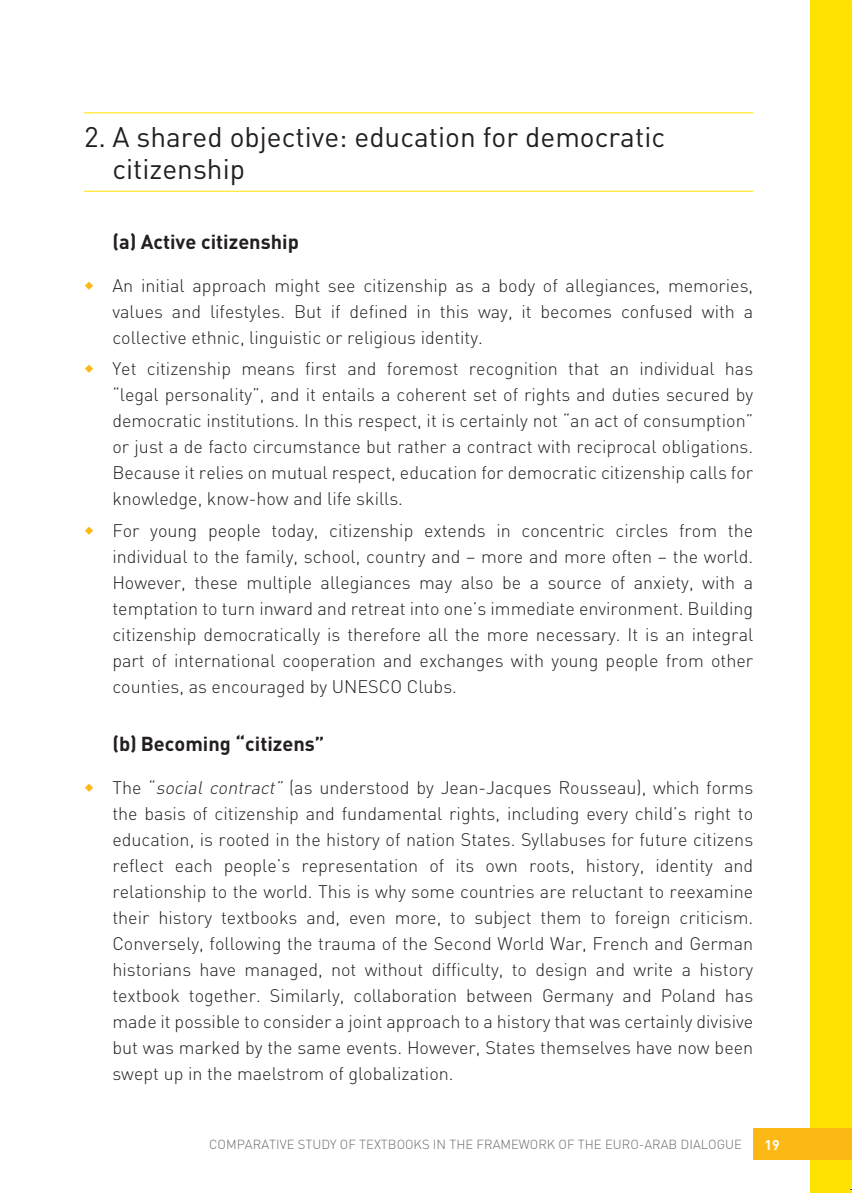
<style>
.page{position:relative;width:852px;height:1193px;background:#fff}
.page>*{position:absolute;margin:0;border:0;box-sizing:border-box;transform-origin:0 0}
.t1{font:28px/32px "DIN";color:#231f20}
.t2{font:700 20px "DIN";color:#231f20}
.t3{font:300 18px/26px "DIN";color:#231f20;text-align:justify}
.t4{font:700 14px "DIN";color:#fff}
.t5{font:300 13px "DIN";color:#6c6d70}
.s1{font-style:italic}
</style>
<div class="page">
<div style="left:810px;top:0;width:42px;height:1193px;background:#ffe201"></div>
<div style="left:753px;top:1129px;width:99px;height:31px;background:#fcb814"></div>
<hr style="left:84px;top:112px;width:669px;height:1px;background:#ffe201">
<hr style="left:84px;top:191px;width:669px;height:1px;background:#ffe201">
<h1 class="t1" style="left:112px;top:121px;width:554px;text-indent:-28px">2. A shared objective: education for democratic citizenship</h1>
<p class="t2" style="left:112px;top:228px;width:188px">(a) Active citizenship</p>
<p class="t3" style="left:112px;top:272px;width:642px">An initial approach might see citizenship as a body of allegiances, memories, values and lifestyles. But if defined in this way, it becomes confused with a collective ethnic, linguistic or religious identity.</p>
<p class="t3" style="left:112px;top:356px;width:642px">Yet citizenship means first and foremost recognition that an individual has “legal personality”, and it entails a coherent set of rights and duties secured by democratic institutions. In this respect, it is certainly not “an act of consumption” or just a de facto circumstance but rather a contract with reciprocal obligations.<br>Because it relies on mutual respect, education for democratic citizenship calls for knowledge, know-how and life skills.</p>
<p class="t3" style="left:112px;top:517px;width:642px">For young people today, citizenship extends in concentric circles from the individual to the family, school, country and – more and more often – the world.<br>However, these multiple allegiances may also be a source of anxiety, with a temptation to turn inward and retreat into one’s immediate environment. Building citizenship democratically is therefore all the more necessary. It is an integral part of international cooperation and exchanges with young people from other counties, as encouraged by UNESCO Clubs.</p>
<p class="t2" style="left:112px;top:731px;width:214px">(b) Becoming “citizens”</p>
<p class="t3" style="left:112px;top:774px;width:642px">The “<span class="s1">social contract”</span> (as understood by Jean-Jacques Rousseau), which forms the basis of citizenship and fundamental rights, including every child’s right to education, is rooted in the history of nation States. Syllabuses for future citizens reflect each people’s representation of its own roots, history, identity and relationship to the world. This is why some countries are reluctant to reexamine their history textbooks and, even more, to subject them to foreign criticism.<br>Conversely, following the trauma of the Second World War, French and German historians have managed, not without difficulty, to design and write a history textbook together. Similarly, collaboration between Germany and Poland has made it possible to consider a joint approach to a history that was certainly divisive but was marked by the same events. However, States themselves have now been swept up in the maelstrom of globalization.</p>
<p class="t5" style="left:209px;top:1137px;width:534px">COMPARATIVE STUDY OF TEXTBOOKS IN THE FRAMEWORK OF THE EURO-ARAB DIALOGUE</p>
<p class="t4" style="left:764px;top:1136px;width:17px">19</p>
</div>
